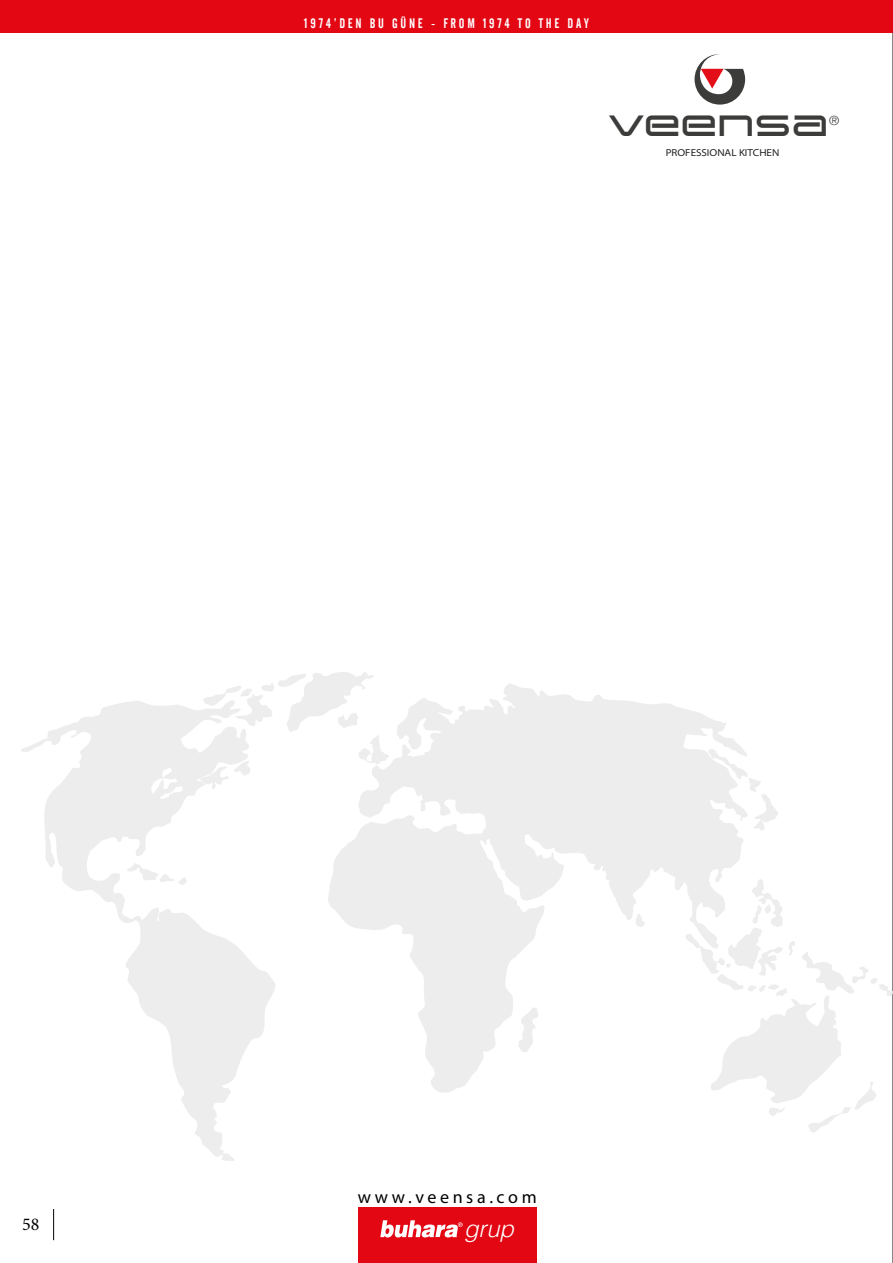
<style>
.page{position:relative;width:893px;height:1263px;background:#fff}
.page>*{position:absolute;margin:0;border:0;box-sizing:border-box;transform-origin:0 0}
.t1{font:700 39.15px "Expansiva";color:#3c3c3b}
.t2{font:italic 300 23.55px "Helvetica";color:#fff}
.t3{font:18px "Myriad Pro";letter-spacing:.2em;color:#000}
.t4{font:18px "Minion Pro";color:#000}
.t5{font:13.5px "Alternate Gothic No 2 BT";letter-spacing:.2em;color:#fff}
.t6{font:300 12.6px "Helvetica";color:#3c3c3b}
.t7{font:semi-expanded 10.05px "Myriad Pro";color:#1e1e1c}
</style>
<div class="page">
<hr style="left:892px;top:0;width:1px;height:1263px;background:#878787">
<div style="left:0;top:0;width:893px;height:33px;background:#e30613"></div>
<svg style="left:695px;top:54px;width:50px;height:51px"></svg>
<hr style="left:53px;top:1209px;width:1px;height:31px;background:#000">
<div style="left:358px;top:1207px;width:179px;height:56px;background:#e30613"></div>
<svg style="left:380px;top:1220px;width:83px;height:17px"></svg>
<svg style="left:21px;top:701px;width:254px;height:460px"></svg>
<svg style="left:234px;top:760px;width:17px;height:16px"></svg>
<svg style="left:202px;top:672px;width:172px;height:61px"></svg>
<svg style="left:126px;top:862px;width:61px;height:23px"></svg>
<svg style="left:325px;top:682px;width:418px;height:411px;fill:#ededed"></svg>
<svg style="left:517px;top:1007px;width:23px;height:46px"></svg>
<svg style="left:635px;top:913px;width:10px;height:15px"></svg>
<svg style="left:707px;top:748px;width:71px;height:82px"></svg>
<svg style="left:685px;top:879px;width:208px;height:253px"></svg>
<p class="t5" style="left:304px;top:16px;width:286px">1974’DEN BU GÜNE - FROM 1974 TO THE DAY</p>
<h1 class="t1" style="left:609px;top:97px;width:223px">veensa</h1>
<p class="t6" style="left:829px;top:110px;width:12px">®</p>
<p class="t7" style="left:666px;top:146px;width:115px">PROFESSIONAL KITCHEN</p>
<h3 class="t3" style="left:358px;top:1186px;width:180px">www.veensa.com</h3>
<h3 class="t4" style="left:22px;top:1212px;width:19px">58</h3>
<h2 class="t2" style="left:464px;top:1208px;width:51px">grup</h2>
</div>
